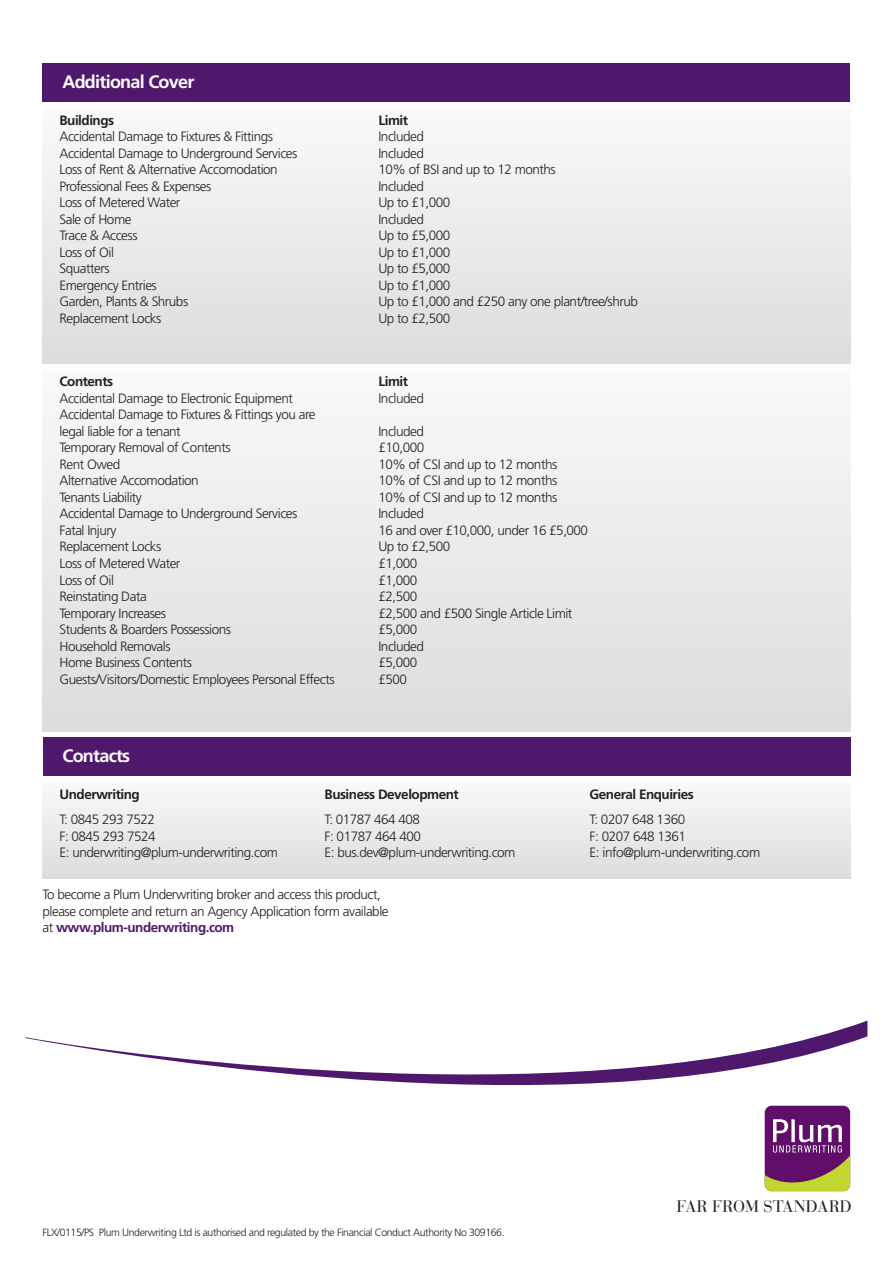
<style>
.page{position:relative;width:893px;height:1263px;background:#fff}
.page>*{position:absolute;margin:0;border:0;box-sizing:border-box;transform-origin:0 0}
.t1{font:700 18px "Frutiger";letter-spacing:-.04em;color:#fff}
.t2{font:16.65px "Bauer Bodoni";color:#231f20}
.t3{font:300 13.5px/16.5px "Frutiger";letter-spacing:-.035em;color:#231f20}
.t4{font:700 13.5px "Frutiger";letter-spacing:-.035em;color:#231f20}
.t5{font:300 10.5px "Frutiger";letter-spacing:-.035em;color:#231f20}
.s1{font-weight:700;color:#50186c}
</style>
<div class="page">
<svg style="left:764px;top:1133px;width:87px;height:59px;background:#895a6a"></svg>
<div style="left:43px;top:64px;width:807px;height:38px;background:#50186c"></div>
<div style="left:43px;top:108px;width:807px;height:256px;background:linear-gradient(to bottom,#f9f9fa,#dbdcdf)"></div>
<div style="left:43px;top:370px;width:807px;height:361px;background:linear-gradient(to bottom,#f9f9fa,#dbdcde)"></div>
<div style="left:43px;top:782px;width:807px;height:96px;background:linear-gradient(to bottom,#f9f9fa,#dcdddf)"></div>
<div style="left:43px;top:738px;width:807px;height:38px;background:#50186c"></div>
<svg style="left:26px;top:1020px;width:841px;height:113px"></svg>
<h1 class="t1" style="left:62px;top:74px;width:133px">Additional Cover</h1>
<p class="t4" style="left:60px;top:115px;width:56px">Buildings</p>
<p class="t4" style="left:378px;top:115px;width:31px">Limit</p>
<p class="t3" style="left:60px;top:130px;width:215px">Accidental Damage to Fixtures &amp; Fittings</p>
<p class="t3" style="left:378px;top:130px;width:47px">Included</p>
<p class="t3" style="left:60px;top:146px;width:239px">Accidental Damage to Underground Services</p>
<p class="t3" style="left:378px;top:146px;width:47px">Included</p>
<p class="t3" style="left:60px;top:163px;width:220px">Loss of Rent &amp; Alternative Accomodation</p>
<p class="t3" style="left:378px;top:163px;width:179px">10% of BSI and up to 12 months</p>
<p class="t3" style="left:60px;top:179px;width:153px">Professional Fees &amp; Expenses</p>
<p class="t3" style="left:378px;top:179px;width:47px">Included</p>
<p class="t3" style="left:60px;top:196px;width:122px">Loss of Metered Water</p>
<p class="t3" style="left:378px;top:196px;width:73px">Up to £1,000</p>
<p class="t3" style="left:60px;top:212px;width:73px">Sale of Home</p>
<p class="t3" style="left:378px;top:212px;width:47px">Included</p>
<p class="t3" style="left:60px;top:229px;width:80px">Trace &amp; Access</p>
<p class="t3" style="left:378px;top:229px;width:73px">Up to £5,000</p>
<p class="t3" style="left:60px;top:245px;width:56px">Loss of Oil</p>
<p class="t3" style="left:378px;top:245px;width:73px">Up to £1,000</p>
<p class="t3" style="left:60px;top:262px;width:52px">Squatters</p>
<p class="t3" style="left:378px;top:262px;width:73px">Up to £5,000</p>
<p class="t3" style="left:60px;top:278px;width:99px">Emergency Entries</p>
<p class="t3" style="left:378px;top:278px;width:73px">Up to £1,000</p>
<p class="t3" style="left:60px;top:295px;width:130px">Garden, Plants &amp; Shrubs</p>
<p class="t3" style="left:378px;top:295px;width:261px">Up to £1,000 and £250 any one plant/tree/shrub</p>
<p class="t3" style="left:60px;top:311px;width:103px">Replacement Locks</p>
<p class="t3" style="left:378px;top:311px;width:73px">Up to £2,500</p>
<p class="t4" style="left:60px;top:376px;width:55px">Contents</p>
<p class="t4" style="left:378px;top:376px;width:31px">Limit</p>
<p class="t3" style="left:60px;top:391px;width:235px">Accidental Damage to Electronic Equipment</p>
<p class="t3" style="left:378px;top:391px;width:47px">Included</p>
<p class="t3" style="left:60px;top:408px;width:257px">Accidental Damage to Fixtures &amp; Fittings you are legal liable for a tenant</p>
<p class="t3" style="left:378px;top:424px;width:47px">Included</p>
<p class="t3" style="left:60px;top:441px;width:173px">Temporary Removal of Contents</p>
<p class="t3" style="left:378px;top:441px;width:47px">£10,000</p>
<p class="t3" style="left:60px;top:457px;width:62px">Rent Owed</p>
<p class="t3" style="left:378px;top:457px;width:180px">10% of CSI and up to 12 months</p>
<p class="t3" style="left:60px;top:474px;width:141px">Alternative Accomodation</p>
<p class="t3" style="left:378px;top:474px;width:180px">10% of CSI and up to 12 months</p>
<p class="t3" style="left:60px;top:490px;width:84px">Tenants Liability</p>
<p class="t3" style="left:378px;top:490px;width:180px">10% of CSI and up to 12 months</p>
<p class="t3" style="left:60px;top:507px;width:239px">Accidental Damage to Underground Services</p>
<p class="t3" style="left:378px;top:507px;width:47px">Included</p>
<p class="t3" style="left:60px;top:523px;width:58px">Fatal Injury</p>
<p class="t3" style="left:378px;top:523px;width:211px">16 and over £10,000, under 16 £5,000</p>
<p class="t3" style="left:60px;top:540px;width:103px">Replacement Locks</p>
<p class="t3" style="left:378px;top:540px;width:73px">Up to £2,500</p>
<p class="t3" style="left:60px;top:556px;width:122px">Loss of Metered Water</p>
<p class="t3" style="left:378px;top:556px;width:40px">£1,000</p>
<p class="t3" style="left:60px;top:573px;width:56px">Loss of Oil</p>
<p class="t3" style="left:378px;top:573px;width:40px">£1,000</p>
<p class="t3" style="left:60px;top:589px;width:89px">Reinstating Data</p>
<p class="t3" style="left:378px;top:589px;width:40px">£2,500</p>
<p class="t3" style="left:60px;top:606px;width:108px">Temporary Increases</p>
<p class="t3" style="left:378px;top:606px;width:195px">£2,500 and £500 Single Article Limit</p>
<p class="t3" style="left:60px;top:622px;width:173px">Students &amp; Boarders Possessions</p>
<p class="t3" style="left:378px;top:622px;width:40px">£5,000</p>
<p class="t3" style="left:60px;top:639px;width:113px">Household Removals</p>
<p class="t3" style="left:378px;top:639px;width:47px">Included</p>
<p class="t3" style="left:60px;top:655px;width:134px">Home Business Contents</p>
<p class="t3" style="left:378px;top:655px;width:40px">£5,000</p>
<p class="t3" style="left:60px;top:672px;width:277px">Guests/Visitors/Domestic Employees Personal Effects</p>
<p class="t3" style="left:378px;top:672px;width:30px">£500</p>
<h1 class="t1" style="left:62px;top:748px;width:69px">Contacts</h1>
<p class="t4" style="left:60px;top:789px;width:82px">Underwriting</p>
<p class="t3" style="left:60px;top:812px;width:220px">T: 0845 293 7522<br>F: 0845 293 7524<br>E: underwriting@plum-underwriting.com</p>
<p class="t4" style="left:325px;top:789px;width:136px">Business Development</p>
<p class="t3" style="left:325px;top:812px;width:192px">T: 01787 464 408<br>F: 01787 464 400<br>E: bus.dev@plum-underwriting.com</p>
<p class="t3" style="left:43px;top:887px;width:348px">To become a Plum Underwriting broker and access this product, please complete and return an Agency Application form available at <span class="s1">www.plum-underwriting.com</span></p>
<p class="t4" style="left:590px;top:789px;width:106px">General Enquiries</p>
<p class="t3" style="left:590px;top:812px;width:172px">T: 0207 648 1360<br>F: 0207 648 1361<br>E: info@plum-underwriting.com</p>
<p class="t5" style="left:43px;top:1228px;width:464px">FLX/0115/PS Plum Underwriting Ltd is authorised and regulated by the Financial Conduct Authority No 309166.</p>
<p class="t2" style="left:676px;top:1200px;width:177px">FAR FROM STANDARD</p>
</div>
